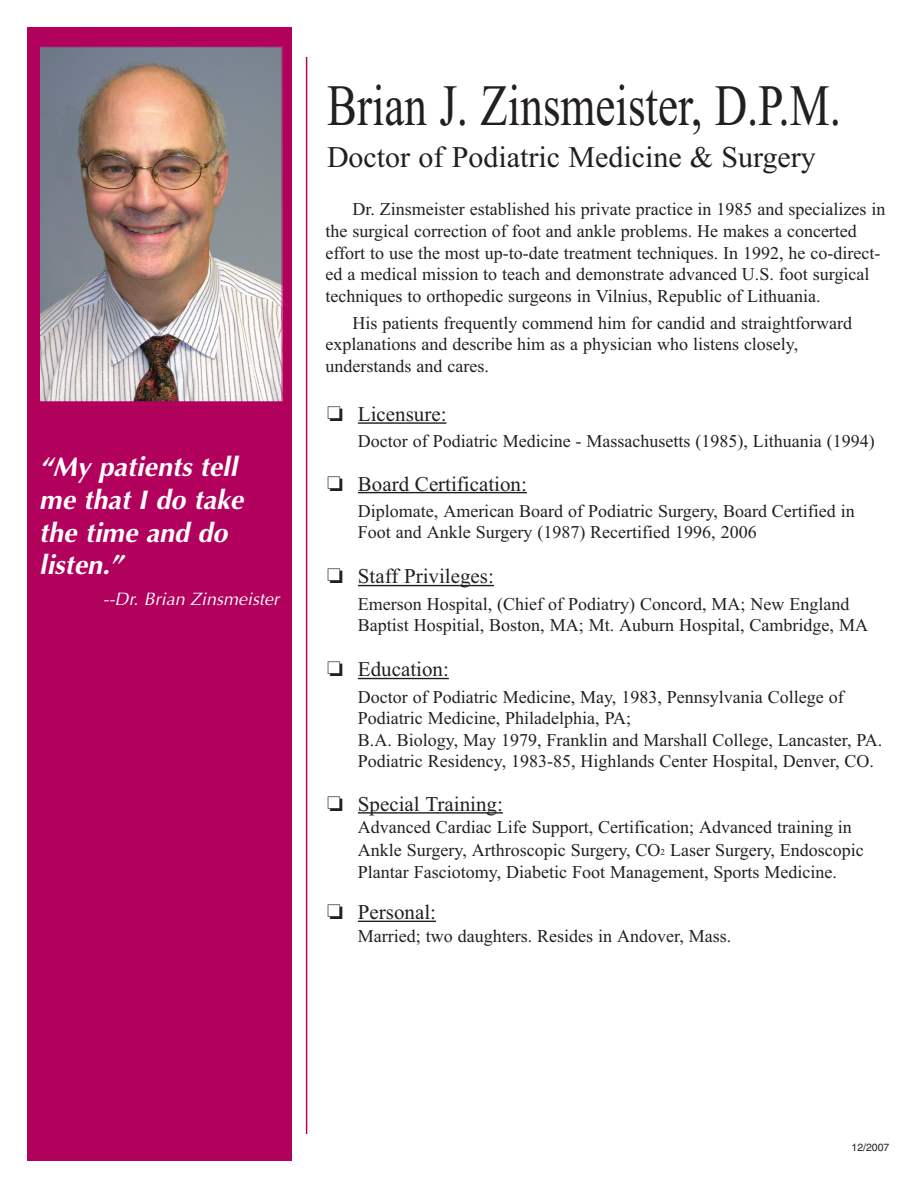
<style>
.page{position:relative;width:918px;height:1188px;background:#fff}
.page>*{position:absolute;margin:0;border:0;box-sizing:border-box;transform-origin:0 0}
.t1{font:58.5px "Times New Roman";color:#231f20;scale:.77 1}
.t2{font:30px "Times New Roman";color:#231f20}
.t3{font:italic 700 27px/32.8px "Optima";color:#fff}
.t4{font:21px "Times New Roman";color:#231f20}
.t5{font:18px/21.6px "Times New Roman";color:#231f20}
.t6{font:italic 18px "Optima";color:#fff}
.t7{font:10.5px "Helvetica";color:#231f20}
.s1{font-size:9px}
</style>
<div class="page">
<div style="left:27px;top:27px;width:265px;height:1134px;background:#b1015c"></div>
<hr style="left:306px;top:57px;width:1px;height:1077px;background:#b1015c">
<hr style="left:358px;top:422px;width:89px;height:2px;background:#231f20">
<hr style="left:358px;top:492px;width:169px;height:1px;background:#231f20">
<hr style="left:358px;top:585px;width:34px;height:1px;background:#231f20">
<hr style="left:391px;top:585px;width:103px;height:1px;background:#231f20">
<hr style="left:358px;top:678px;width:91px;height:1px;background:#231f20">
<hr style="left:358px;top:812px;width:80px;height:2px;background:#231f20">
<hr style="left:438px;top:812px;width:65px;height:2px;background:#231f20">
<hr style="left:358px;top:921px;width:78px;height:1px;background:#231f20">
<img style="left:41px;top:48px;width:239px;height:352px">
<div style="left:39px;top:46px;width:243px;height:356px;border:1px solid #b1015c"></div>
<h3 class="t3" style="left:39px;top:453px;width:205px">“My patients tell me that I do take the time and do listen.”</h3>
<p class="t6" style="left:103px;top:591px;width:178px">--Dr. Brian Zinsmeister</p>
<h1 class="t1" style="left:327px;top:84px;width:669px">Brian J. Zinsmeister, D.P.M.</h1>
<h2 class="t2" style="left:327px;top:146px;width:490px">Doctor of Podiatric Medicine &amp; Surgery</h2>
<p class="t5" style="left:326px;top:200px;width:561px;text-indent:27px">Dr. Zinsmeister established his private practice in 1985 and specializes in the surgical correction of foot and ankle problems. He makes a concerted effort to use the most up-to-date treatment techniques. In 1992, he co-direct&shy;ed a medical mission to teach and demonstrate advanced U.S. foot surgical techniques to orthopedic surgeons in Vilnius, Republic of Lithuania.</p>
<p class="t5" style="left:326px;top:314px;width:528px;text-indent:27px">His patients frequently commend him for candid and straightforward explanations and describe him as a physician who listens closely, understands and cares.</p>
<p class="t4" style="left:327px;top:406px;width:121px">❏ Licensure:</p>
<p class="t5" style="left:358px;top:432px;width:519px">Doctor of Podiatric Medicine - Massachusetts (1985), Lithuania (1994)</p>
<p class="t4" style="left:327px;top:476px;width:201px">❏ Board Certification:</p>
<p class="t5" style="left:358px;top:501px;width:499px">Diplomate, American Board of Podiatric Surgery, Board Certified in<br>Foot and Ankle Surgery (1987) Recertified 1996, 2006</p>
<p class="t4" style="left:327px;top:569px;width:168px">❏ Staff Privileges:</p>
<p class="t5" style="left:358px;top:594px;width:512px">Emerson Hospital, (Chief of Podiatry) Concord, MA; New England<br>Baptist Hospitial, Boston, MA; Mt. Auburn Hospital, Cambridge, MA</p>
<p class="t4" style="left:327px;top:662px;width:123px">❏ Education:</p>
<p class="t5" style="left:358px;top:687px;width:526px">Doctor of Podiatric Medicine, May, 1983, Pennsylvania College of Podiatric Medicine, Philadelphia, PA;<br>B.A. Biology, May 1979, Franklin and Marshall College, Lancaster, PA.<br>Podiatric Residency, 1983-85, Highlands Center Hospital, Denver, CO.</p>
<p class="t4" style="left:327px;top:796px;width:177px">❏ Special Training:</p>
<p class="t5" style="left:358px;top:818px;width:508px;line-height:22.5px">Advanced Cardiac Life Support, Certification; Advanced training in<br>Ankle Surgery, Arthroscopic Surgery, CO<span class="s1">2</span> Laser Surgery, Endoscopic<br>Plantar Fasciotomy, Diabetic Foot Management, Sports Medicine.</p>
<p class="t4" style="left:327px;top:905px;width:111px">❏ Personal:</p>
<p class="t5" style="left:358px;top:927px;width:375px">Married; two daughters. Resides in Andover, Mass.</p>
<p class="t7" style="left:852px;top:1143px;width:39px">12/2007</p>
</div>
